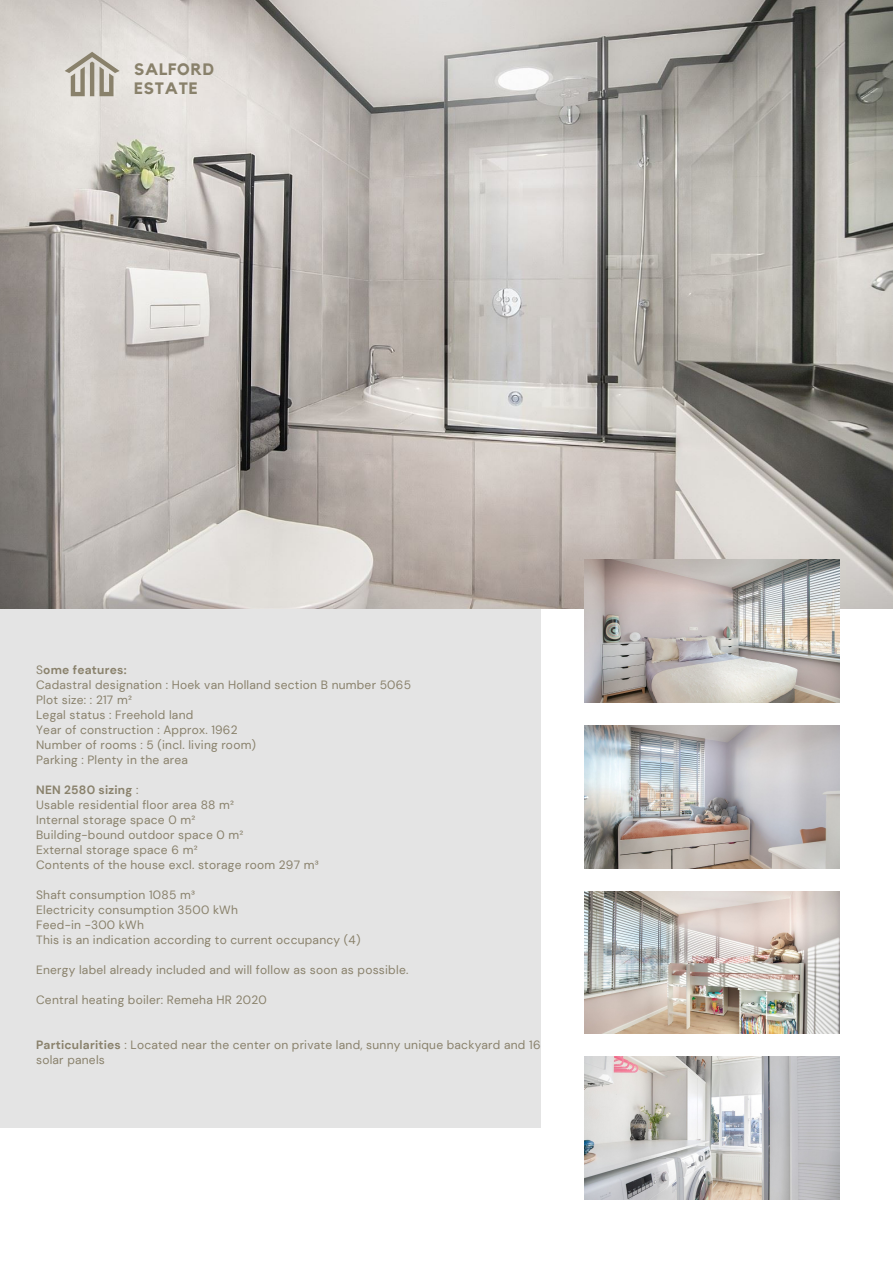
<style>
.page{position:relative;width:893px;height:1264px;background:#fff}
.page>*{position:absolute;margin:0;border:0;box-sizing:border-box;transform-origin:0 0}
.t1{font:700 16.5px "Kollektif";letter-spacing:.05em;color:#89816b}
.t2{font:12px/15px "DM Sans";letter-spacing:.02em;color:#89816b}
.t3{font:700 12px "DM Sans";letter-spacing:.02em;color:#89816b}
.s1{font-weight:400}
.s2{font-weight:700}
</style>
<div class="page">
<img style="left:0;top:0;width:892px;height:609px">
<div style="left:0;top:609px;width:541px;height:518px;background:#e4e4e4"></div>
<img style="left:585px;top:725px;width:254px;height:143px">
<img style="left:585px;top:891px;width:254px;height:142px">
<img style="left:585px;top:559px;width:254px;height:143px">
<svg style="left:65px;top:52px;width:55px;height:44px;background:#c2bdb2"></svg>
<img style="left:585px;top:1056px;width:254px;height:143px">
<p class="t1" style="left:134px;top:62px;width:81px">SALFORD</p>
<p class="t1" style="left:134px;top:81px;width:65px">ESTATE</p>
<p class="t3" style="left:36px;top:662px;width:92px"><span class="s1">S</span>ome features:</p>
<p class="t2" style="left:36px;top:677px;width:376px">Cadastral designation : Hoek van Holland section B number 5065</p>
<p class="t2" style="left:36px;top:692px;width:97px">Plot size: : 217 m²</p>
<p class="t2" style="left:36px;top:707px;width:159px">Legal status : Freehold land</p>
<p class="t2" style="left:36px;top:722px;width:203px">Year of construction : Approx. 1962</p>
<p class="t2" style="left:36px;top:737px;width:221px">Number of rooms : 5 (incl. living room)</p>
<p class="t2" style="left:36px;top:752px;width:153px">Parking : Plenty in the area</p>
<p class="t3" style="left:36px;top:782px;width:104px">NEN 2580 sizing <span class="s1">:</span></p>
<p class="t2" style="left:36px;top:797px;width:199px">Usable residential floor area 88 m²</p>
<p class="t2" style="left:36px;top:812px;width:161px">Internal storage space 0 m²</p>
<p class="t2" style="left:36px;top:827px;width:209px">Building-bound outdoor space 0 m²</p>
<p class="t2" style="left:36px;top:842px;width:163px">External storage space 6 m²</p>
<p class="t2" style="left:36px;top:857px;width:284px">Contents of the house excl. storage room 297 m³</p>
<p class="t2" style="left:36px;top:887px;width:160px">Shaft consumption 1085 m³</p>
<p class="t2" style="left:36px;top:902px;width:203px">Electricity consumption 3500 kWh</p>
<p class="t2" style="left:36px;top:917px;width:109px">Feed-in -300 kWh</p>
<p class="t2" style="left:36px;top:932px;width:326px">This is an indication according to current occupancy (4)</p>
<p class="t2" style="left:36px;top:962px;width:374px">Energy label already included and will follow as soon as possible.</p>
<p class="t2" style="left:36px;top:992px;width:232px">Central heating boiler: Remeha HR 2020</p>
<p class="t2" style="left:36px;top:1037px;width:506px"><span class="s2">Particularities</span> : Located near the center on private land, sunny unique backyard and 16 solar panels</p>
</div>
